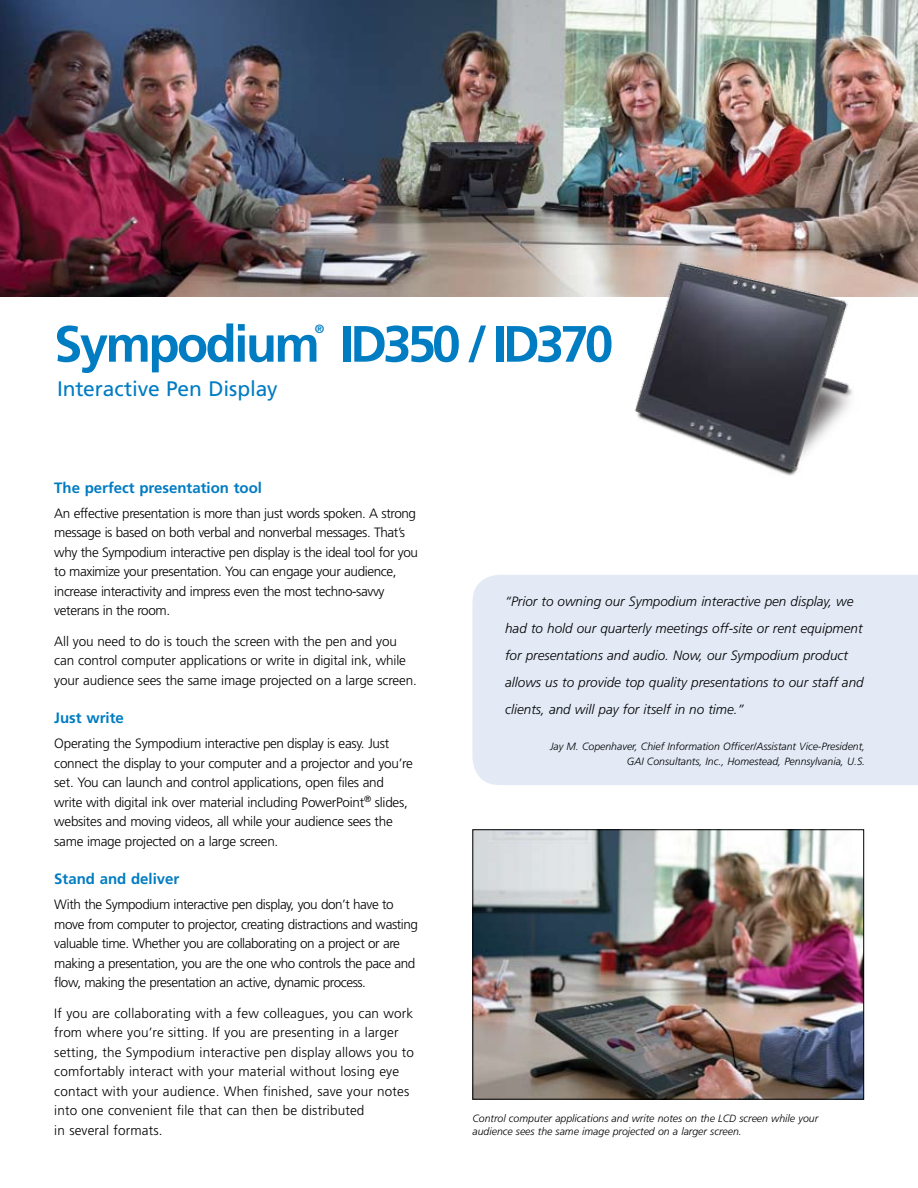
<style>
.page{position:relative;width:918px;height:1188px;background:#fff}
.page>*{position:absolute;margin:0;border:0;box-sizing:border-box;transform-origin:0 0}
.t1{font:700 51px "Frutiger LT Std";letter-spacing:-.065em;color:#007cc2}
.t2{font:21px "Frutiger LT Std";letter-spacing:-.005em;color:#007cc2}
.t3{font:700 15px "Frutiger LT Std";color:#007cc2}
.t4{font:300 13.5px/19.5px "Frutiger LT Std";letter-spacing:-.02em;color:#000}
.t5{font:300 13.5px/19.5px "Frutiger LT Std";letter-spacing:.01em;color:#000}
.t6{font:italic 300 13.5px/27px "Frutiger LT Std";color:#000}
.t7{font:700 12px "Frutiger LT Std";color:#007cc2}
.t8{font:italic 300 10.5px/13.5px "Frutiger LT Std";color:#000}
</style>
<div class="page">
<img style="left:0;top:0;width:918px;height:297px">
<img style="left:572px;top:258px;width:322px;height:218px">
<img style="left:475px;top:831px;width:387px;height:267px">
<div style="left:473px;top:829px;width:391px;height:271px;border:1px solid #000"></div>
<div style="left:473px;top:575px;width:445px;height:210px;background:#e3eaf6"></div>
<h1 class="t1" style="left:54px;top:314px;width:561px">Sympodium ID350 / ID370</h1>
<p class="t7" style="left:315px;top:322px;width:11px">®</p>
<h2 class="t2" style="left:57px;top:377px;width:222px">Interactive Pen Display</h2>
<p class="t3" style="left:54px;top:479px;width:209px">The perfect presentation tool</p>
<p class="t4" style="left:54px;top:504px;width:365px">An effective presentation is more than just words spoken. A strong message is based on both verbal and nonverbal messages. That’s why the Sympodium interactive pen display is the ideal tool for you to maximize your presentation. You can engage your audience, increase interactivity and impress even the most techno-savvy veterans in the room.</p>
<p class="t4" style="left:54px;top:631px;width:364px">All you need to do is touch the screen with the pen and you can control computer applications or write in digital ink, while your audience sees the same image projected on a large screen.</p>
<p class="t3" style="left:54px;top:709px;width:71px">Just write</p>
<p class="t4" style="left:54px;top:734px;width:360px">Operating the Sympodium interactive pen display is easy. Just connect the display to your computer and a projector and you’re set. You can launch and control applications, open files and write with digital ink over material including PowerPoint<sup>®</sup> slides, websites and moving videos, all while your audience sees the same image projected on a large screen.</p>
<p class="t3" style="left:54px;top:870px;width:127px">Stand and deliver</p>
<p class="t4" style="left:54px;top:895px;width:365px">With the Sympodium interactive pen display, you don’t have to move from computer to projector, creating distractions and wasting valuable time. Whether you are collaborating on a project or are making a presentation, you are the one who controls the pace and flow, making the presentation an active, dynamic process.</p>
<p class="t5" style="left:54px;top:1003px;width:361px">If you are collaborating with a few colleagues, you can work from where you’re sitting. If you are presenting in a larger setting, the Sympodium interactive pen display allows you to comfortably interact with your material without losing eye contact with your audience. When finished, save your notes into one convenient file that can then be distributed<br>in several formats.</p>
<p class="t6" style="left:505px;top:588px;width:360px">“Prior to owning our Sympodium interactive pen display, we had to hold our quarterly meetings off-site or rent equipment for presentations and audio. Now, our Sympodium product allows us to provide top quality presentations to our staff and clients, and will pay for itself in no time.”</p>
<p class="t8" style="left:550px;top:739px;width:317px;line-height:15px;text-align:right">Jay M. Copenhaver, Chief Information Officer/Assistant Vice-President,<br>GAI Consultants, Inc., Homestead, Pennsylvania, U.S.</p>
<p class="t8" style="left:473px;top:1112px;width:347px">Control computer applications and write notes on the LCD screen while your audience sees the same image projected on a larger screen.</p>
</div>
